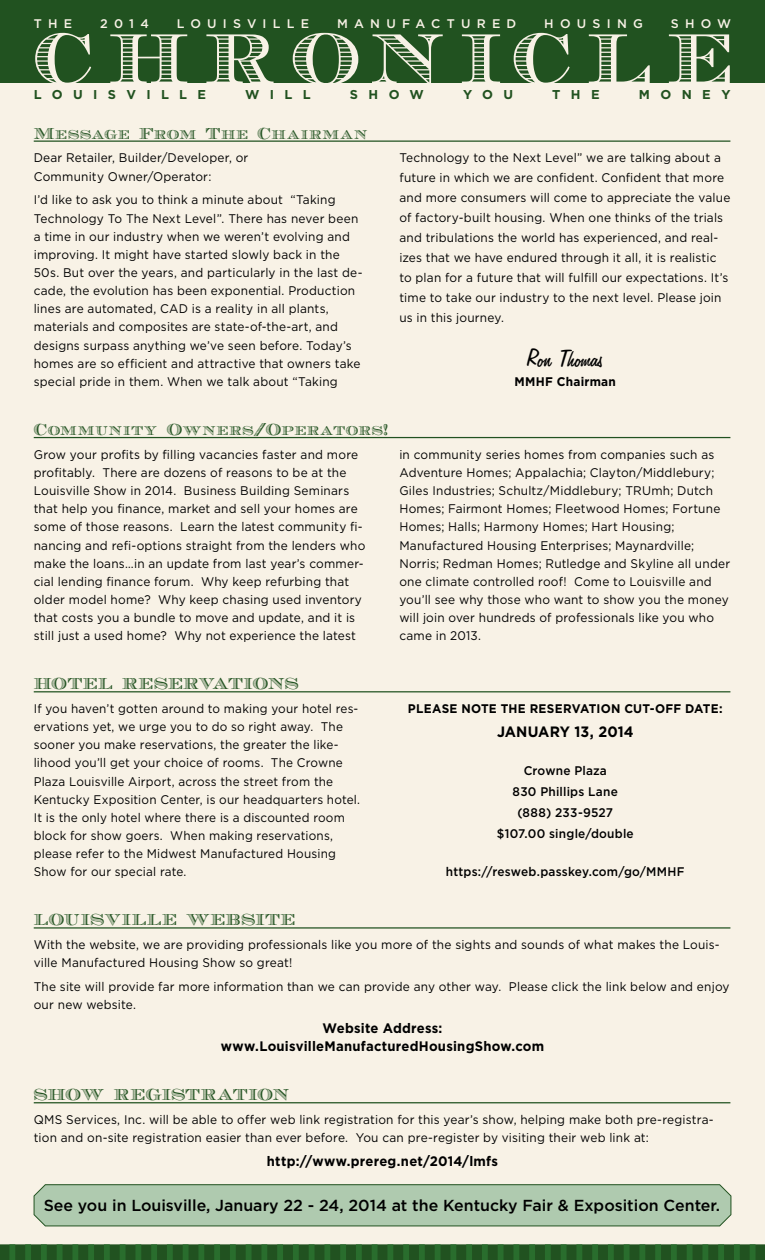
<style>
.page{position:relative;width:765px;height:1260px;background:#f8f2e6}
.page>*{position:absolute;margin:0;border:0;box-sizing:border-box;transform-origin:0 0}
.t1{font:72.5px "Ecuyer DAX";letter-spacing:.225em;color:#f8f2e6}
.t2{font:27.5px "Freehand 575 BT Regular B";letter-spacing:.015em;color:#000;scale:.95 1}
.t3{font:16.25px "Ecuyer DAX";letter-spacing:.05em;color:#215220}
.t4{font:16.25px "Ecuyer DAX";letter-spacing:.015em;color:#215220}
.t5{font:500 16px "Gotham";color:#000}
.t6{font:700 15px "Gotham";color:#000;scale:.95 1}
.t7{font:700 13.75px/18.1px "Gotham";letter-spacing:.015em;color:#000;text-align:center;scale:.95 1}
.t8{font:700 12.75px "Gotham";letter-spacing:.81em;color:#215220}
.t9{font:12.5px/18.1px "Gotham";letter-spacing:.015em;color:#000;scale:.95 1}
.t10{font:12.5px/18.1px "Gotham";letter-spacing:.015em;color:#000;scale:.94 1}
.t11{font:500 12.5px/21.1px "Gotham";letter-spacing:.02em;color:#000;text-align:center;scale:.95 1}
.t12{font:700 12.5px "Gotham";letter-spacing:.02em;color:#000;scale:.95 1}
.t13{font:500 12.5px "Gotham";letter-spacing:.5em;color:#f8f2e6}
</style>
<div class="page">
<div style="left:0;top:0;width:765px;height:83px;background:#215220"></div>
<div style="left:0;top:1244px;width:765px;height:16px;background:#215220"></div>
<div style="left:9px;top:1244px;width:6px;height:16px;background:#296d2d"></div>
<div style="left:25px;top:1244px;width:6px;height:16px;background:#296d2d"></div>
<div style="left:41px;top:1244px;width:6px;height:16px;background:#296d2d"></div>
<div style="left:57px;top:1244px;width:6px;height:16px;background:#296d2d"></div>
<div style="left:72px;top:1244px;width:6px;height:16px;background:#296d2d"></div>
<div style="left:88px;top:1244px;width:6px;height:16px;background:#296d2d"></div>
<div style="left:104px;top:1244px;width:6px;height:16px;background:#296d2d"></div>
<div style="left:120px;top:1244px;width:6px;height:16px;background:#296d2d"></div>
<div style="left:135px;top:1244px;width:6px;height:16px;background:#296d2d"></div>
<div style="left:151px;top:1244px;width:6px;height:16px;background:#296d2d"></div>
<div style="left:167px;top:1244px;width:6px;height:16px;background:#296d2d"></div>
<div style="left:183px;top:1244px;width:6px;height:16px;background:#296d2d"></div>
<div style="left:198px;top:1244px;width:6px;height:16px;background:#296d2d"></div>
<div style="left:214px;top:1244px;width:6px;height:16px;background:#296d2d"></div>
<div style="left:230px;top:1244px;width:6px;height:16px;background:#296d2d"></div>
<div style="left:246px;top:1244px;width:6px;height:16px;background:#296d2d"></div>
<div style="left:261px;top:1244px;width:6px;height:16px;background:#296d2d"></div>
<div style="left:277px;top:1244px;width:6px;height:16px;background:#296d2d"></div>
<div style="left:293px;top:1244px;width:6px;height:16px;background:#296d2d"></div>
<div style="left:309px;top:1244px;width:6px;height:16px;background:#296d2d"></div>
<div style="left:324px;top:1244px;width:6px;height:16px;background:#296d2d"></div>
<div style="left:340px;top:1244px;width:6px;height:16px;background:#296d2d"></div>
<div style="left:356px;top:1244px;width:6px;height:16px;background:#296d2d"></div>
<div style="left:372px;top:1244px;width:6px;height:16px;background:#296d2d"></div>
<div style="left:387px;top:1244px;width:6px;height:16px;background:#296d2d"></div>
<div style="left:403px;top:1244px;width:6px;height:16px;background:#296d2d"></div>
<div style="left:419px;top:1244px;width:6px;height:16px;background:#296d2d"></div>
<div style="left:435px;top:1244px;width:6px;height:16px;background:#296d2d"></div>
<div style="left:450px;top:1244px;width:6px;height:16px;background:#296d2d"></div>
<div style="left:466px;top:1244px;width:6px;height:16px;background:#296d2d"></div>
<div style="left:482px;top:1244px;width:6px;height:16px;background:#296d2d"></div>
<div style="left:498px;top:1244px;width:6px;height:16px;background:#296d2d"></div>
<div style="left:513px;top:1244px;width:6px;height:16px;background:#296d2d"></div>
<div style="left:529px;top:1244px;width:6px;height:16px;background:#296d2d"></div>
<div style="left:545px;top:1244px;width:6px;height:16px;background:#296d2d"></div>
<div style="left:561px;top:1244px;width:6px;height:16px;background:#296d2d"></div>
<div style="left:576px;top:1244px;width:6px;height:16px;background:#296d2d"></div>
<div style="left:592px;top:1244px;width:6px;height:16px;background:#296d2d"></div>
<div style="left:608px;top:1244px;width:6px;height:16px;background:#296d2d"></div>
<div style="left:624px;top:1244px;width:6px;height:16px;background:#296d2d"></div>
<div style="left:639px;top:1244px;width:6px;height:16px;background:#296d2d"></div>
<div style="left:655px;top:1244px;width:6px;height:16px;background:#296d2d"></div>
<div style="left:671px;top:1244px;width:6px;height:16px;background:#296d2d"></div>
<div style="left:687px;top:1244px;width:6px;height:16px;background:#296d2d"></div>
<div style="left:702px;top:1244px;width:6px;height:16px;background:#296d2d"></div>
<div style="left:718px;top:1244px;width:6px;height:16px;background:#296d2d"></div>
<div style="left:734px;top:1244px;width:6px;height:16px;background:#296d2d"></div>
<div style="left:750px;top:1244px;width:6px;height:16px;background:#296d2d"></div>
<hr style="left:34px;top:141px;width:696px;height:1px;background:#215220">
<hr style="left:34px;top:437px;width:696px;height:1px;background:#215220">
<hr style="left:34px;top:691px;width:696px;height:1px;background:#215220">
<hr style="left:34px;top:927px;width:696px;height:2px;background:#215220">
<hr style="left:34px;top:1102px;width:696px;height:1px;background:#215220">
<svg style="left:33px;top:1184px;width:699px;height:43px;background:#a9c5a9"></svg>
<p class="t13" style="left:34px;top:17px;width:40px">THE</p>
<p class="t13" style="left:100px;top:17px;width:50px">2014</p>
<p class="t13" style="left:177px;top:17px;width:134px">LOUISVILLE</p>
<p class="t13" style="left:337px;top:17px;width:181px">MANUFACTURED</p>
<p class="t13" style="left:544px;top:17px;width:100px">HOUSING</p>
<p class="t13" style="left:671px;top:17px;width:62px">SHOW</p>
<h1 class="t1" style="left:34px;top:17px;width:699px">CHRONICLE</h1>
<p class="t8" style="left:34px;top:87px;width:174px">LOUISVILLE</p>
<p class="t8" style="left:245px;top:87px;width:67px">WILL</p>
<p class="t8" style="left:350px;top:87px;width:76px">SHOW</p>
<p class="t8" style="left:463px;top:87px;width:51px">YOU</p>
<p class="t8" style="left:552px;top:87px;width:49px">THE</p>
<p class="t8" style="left:639px;top:87px;width:93px">MONEY</p>
<h3 class="t3" style="left:34px;top:124px;width:335px">Message From The Chairman</h3>
<p class="t9" style="left:34px;top:149px;width:227px">Dear Retailer, Builder/Developer, or<br>Community Owner/Operator:</p>
<p class="t9" style="left:34px;top:191px;width:348px">I’d like to ask you to think a minute about “Taking Technology To The Next Level”. There has never been a time in our industry when we weren’t evolving and improving. It might have started slowly back in the 50s. But over the years, and particularly in the last de&shy;cade, the evolution has been exponential. Production lines are automated, CAD is a reality in all plants, materials and composites are state-of-the-art, and designs surpass anything we’ve seen before. Today’s homes are so efficient and attractive that owners take special pride in them. When we talk about “Taking</p>
<p class="t9" style="left:399px;top:148px;width:350px;line-height:20px">Technology to the Next Level” we are talking about a future in which we are confident. Confident that more and more consumers will come to appreciate the value of factory-built housing. When one thinks of the trials and tribulations the world has experienced, and real&shy;izes that we have endured through it all, it is realistic to plan for a future that will fulfill our expectations. It’s time to take our industry to the next level. Please join us in this journey.</p>
<h2 class="t2" style="left:527px;top:344px;width:83px">Ron Thomas</h2>
<p class="t12" style="left:515px;top:374px;width:108px">MMHF Chairman</p>
<h3 class="t3" style="left:34px;top:420px;width:356px">Community Owners/Operators!</h3>
<p class="t9" style="left:34px;top:445px;width:351px">Grow your profits by filling vacancies faster and more profitably. There are dozens of reasons to be at the Louisville Show in 2014. Business Building Seminars that help you finance, market and sell your homes are some of those reasons. Learn the latest community fi&shy;nancing and refi-options straight from the lenders who make the loans…in an update from last year’s commer&shy;cial lending finance forum. Why keep refurbing that older model home? Why keep chasing used inventory that costs you a bundle to move and update, and it is still just a used home? Why not experience the latest</p>
<p class="t9" style="left:399px;top:445px;width:350px">in community series homes from companies such as Adventure Homes; Appalachia; Clayton/Middlebury; Giles Industries; Schultz/Middlebury; TRUmh; Dutch Homes; Fairmont Homes; Fleetwood Homes; Fortune Homes; Halls; Harmony Homes; Hart Housing; Manufactured Housing Enterprises; Maynardville; Norris; Redman Homes; Rutledge and Skyline all under one climate controlled roof! Come to Louisville and you’ll see why those who want to show you the money will join over hundreds of professionals like you who came in 2013.</p>
<h3 class="t4" style="left:34px;top:674px;width:266px">HOTEL RESERVATIONS</h3>
<p class="t10" style="left:34px;top:699px;width:349px">If you haven’t gotten around to making your hotel res&shy;ervations yet, we urge you to do so right away. The sooner you make reservations, the greater the like&shy;lihood you’ll get your choice of rooms. The Crowne Plaza Louisville Airport, across the street from the Kentucky Exposition Center, is our headquarters hotel.<br>It is the only hotel where there is a discounted room block for show goers. When making reservations, please refer to the Midwest Manufactured Housing Show for our special rate.</p>
<p class="t12" style="left:408px;top:701px;width:333px">PLEASE NOTE THE RESERVATION CUT-OFF DATE:</p>
<p class="t6" style="left:497px;top:723px;width:145px">JANUARY 13, 2014</p>
<p class="t11" style="left:497px;top:760px;width:146px">Crowne Plaza<br>830 Phillips Lane (888) 233-9527 $107.00 single/double</p>
<p class="t11" style="left:446px;top:861px;width:253px">https://resweb.passkey.com/go/MMHF</p>
<h3 class="t3" style="left:34px;top:911px;width:263px">LOUISVILLE WEBSITE</h3>
<p class="t9" style="left:34px;top:935px;width:723px">With the website, we are providing professionals like you more of the sights and sounds of what makes the Louis&shy;ville Manufactured Housing Show so great!</p>
<p class="t9" style="left:34px;top:977px;width:734px">The site will provide far more information than we can provide any other way. Please click the link below and enjoy our new website.</p>
<p class="t7" style="left:221px;top:1019px;width:342px">Website Address: www.LouisvilleManufacturedHousingShow.com</p>
<h3 class="t4" style="left:34px;top:1085px;width:257px">SHOW REGISTRATION</h3>
<p class="t9" style="left:34px;top:1110px;width:717px">QMS Services, Inc. will be able to offer web link registration for this year’s show, helping make both pre-registra&shy;tion and on-site registration easier than ever before. You can pre-register by visiting their web link at:</p>
<p class="t7" style="left:267px;top:1152px;width:245px">http://www.prereg.net/2014/lmfs</p>
<p class="t5" style="left:44px;top:1196px;width:678px">See you in Louisville, January 22 - 24, 2014 at the Kentucky Fair &amp; Exposition Center.</p>
</div>
